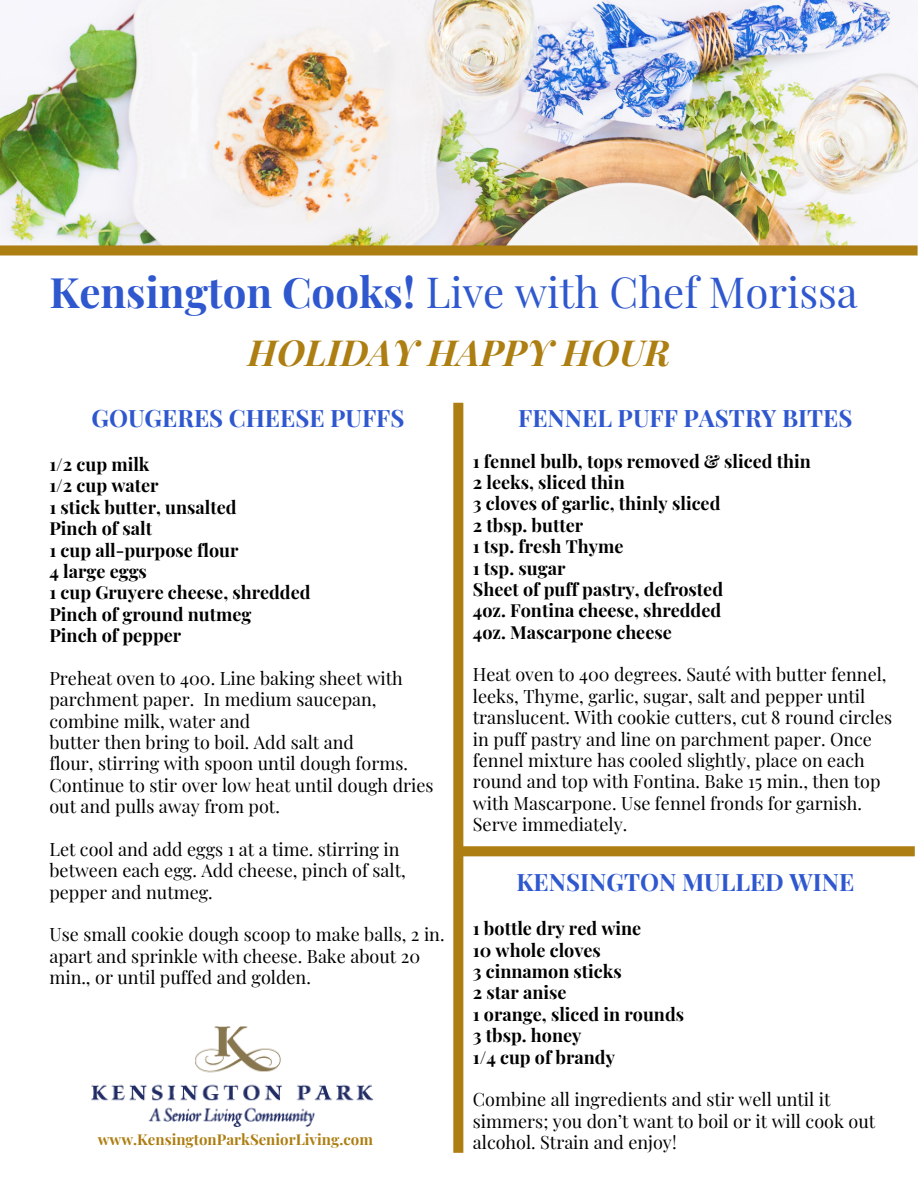
<style>
.page{position:relative;width:918px;height:1188px;background:#fff}
.page>*{position:absolute;margin:0;border:0;box-sizing:border-box;transform-origin:0 0}
.t1{font:42px "Playfair Display";color:#2f58cf}
.t2{font:italic 700 36px "Playfair Display";color:#ad7e11}
.t3{font:700 24px "Playfair Display";color:#2f58cf}
.t4{font:18px/21.3px "Playfair Display";color:#000}
.t5{font:700 18px/21.3px "Playfair Display";color:#000}
.t6{font:700 15px "Playfair Display";color:#ad7e11}
.s1{font-weight:700}
</style>
<div class="page">
<img style="left:0;top:0;width:918px;height:245px">
<svg style="left:0;top:245px;width:918px;height:11px;background:#b38823"></svg>
<svg style="left:453px;top:403px;width:462px;height:750px"></svg>
<img style="left:92px;top:1027px;width:281px;height:100px">
<h1 class="t1" style="left:49px;top:262px;width:810px"><span class="s1">Kensington Cooks!</span> Live with Chef Morissa</h1>
<h2 class="t2" style="left:248px;top:327px;width:424px">HOLIDAY HAPPY HOUR</h2>
<h3 class="t3" style="left:91px;top:401px;width:315px">GOUGERES CHEESE PUFFS</h3>
<p class="t5" style="left:49px;top:453px;width:263px">1/2 cup milk<br>1/2 cup water<br>1 stick butter, unsalted<br>Pinch of salt<br>1 cup all-purpose flour<br>4 large eggs<br>1 cup Gruyere cheese, shredded<br>Pinch of ground nutmeg<br>Pinch of pepper</p>
<p class="t4" style="left:49px;top:667px;width:386px">Preheat oven to 400. Line baking sheet with parchment paper. In medium saucepan, combine milk, water and<br>butter then bring to boil. Add salt and<br>flour, stirring with spoon until dough forms.<br>Continue to stir over low heat until dough dries out and pulls away from pot.</p>
<p class="t4" style="left:49px;top:838px;width:358px">Let cool and add eggs 1 at a time. stirring in between each egg. Add cheese, pinch of salt, pepper and nutmeg.</p>
<p class="t4" style="left:49px;top:923px;width:397px">Use small cookie dough scoop to make balls, 2 in. apart and sprinkle with cheese. Bake about 20 min., or until puffed and golden.</p>
<p class="t6" style="left:98px;top:1129px;width:277px">www.KensingtonParkSeniorLiving.com</p>
<h3 class="t3" style="left:518px;top:401px;width:336px">FENNEL PUFF PASTRY BITES</h3>
<p class="t5" style="left:473px;top:450px;width:339px">1 fennel bulb, tops removed &amp; sliced thin<br>2 leeks, sliced thin<br>3 cloves of garlic, thinly sliced<br>2 tbsp. butter<br>1 tsp. fresh Thyme<br>1 tsp. sugar<br>Sheet of puff pastry, defrosted<br>4oz. Fontina cheese, shredded<br>4oz. Mascarpone cheese</p>
<p class="t4" style="left:473px;top:663px;width:421px">Heat oven to 400 degrees. Sauté with butter fennel, leeks, Thyme, garlic, sugar, salt and pepper until translucent. With cookie cutters, cut 8 round circles in puff pastry and line on parchment paper. Once fennel mixture has cooled slightly, place on each round and top with Fontina. Bake 15 min., then top with Mascarpone. Use fennel fronds for garnish.<br>Serve immediately.</p>
<h3 class="t3" style="left:516px;top:865px;width:339px">KENSINGTON MULLED WINE</h3>
<p class="t5" style="left:473px;top:917px;width:213px">1 bottle dry red wine<br>10 whole cloves<br>3 cinnamon sticks<br>2 star anise<br>1 orange, sliced in rounds<br>3 tbsp. honey<br>1/4 cup of brandy</p>
<p class="t4" style="left:473px;top:1088px;width:404px">Combine all ingredients and stir well until it simmers; you don’t want to boil or it will cook out alcohol. Strain and enjoy!</p>
</div>
